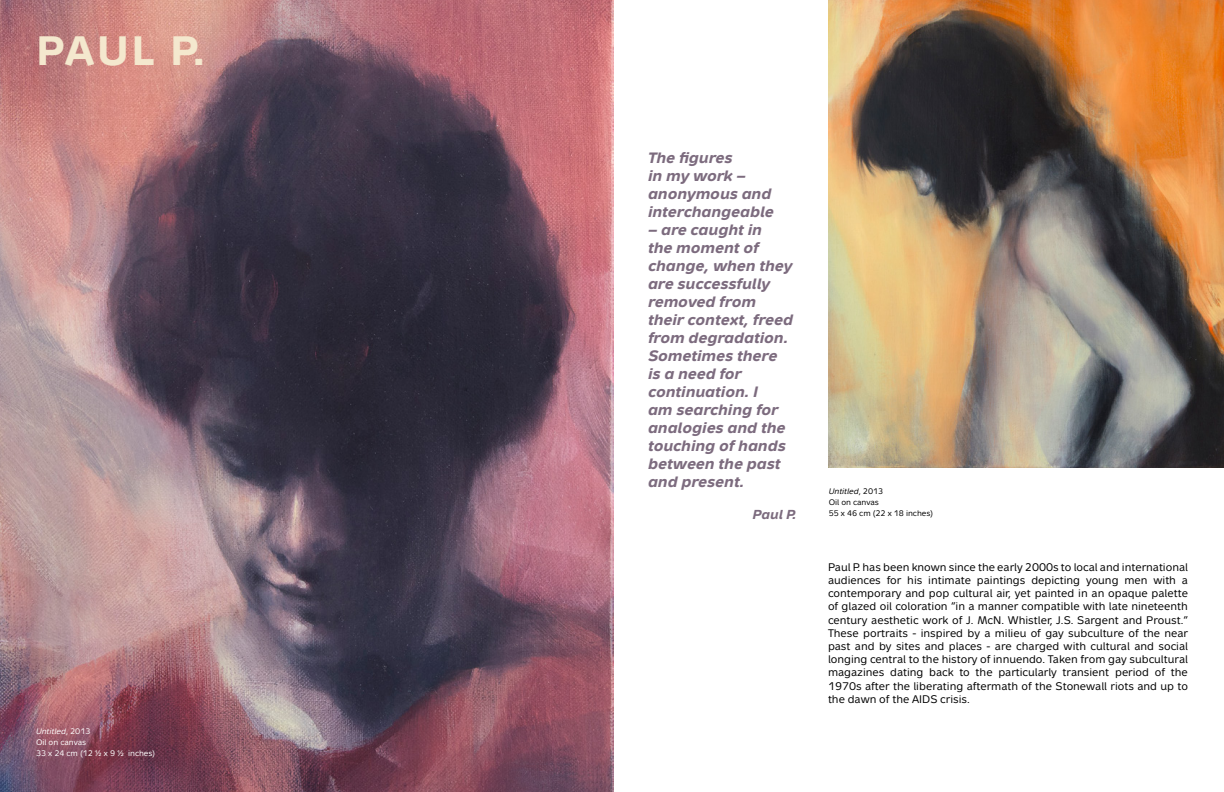
<style>
.page{position:relative;width:1224px;height:792px;background:#fff}
.page>*{position:absolute;margin:0;border:0;box-sizing:border-box;transform-origin:0 0}
.t1{font:700 41px "Metron Text OT";color:#f4e8ce}
.t2{font:italic 700 15px/18px "Metron Text OT";color:#7c6b7e}
.t3{font:italic 700 13px "Metron Text OT";color:#7c6b7e}
.t4{font:11px/13.2px "Metron Text OT";color:#000;text-align:justify}
.t5{font:8px/11px "Metron Text OT";color:#fff}
.t6{font:8px/11px "Metron Text OT";color:#000}
.s1{font-style:italic}
</style>
<div class="page">
<img style="left:0;top:0;width:613px;height:792px">
<img style="left:829px;top:0;width:395px;height:468px">
<h1 class="t1" style="left:36px;top:24px;width:170px">PAUL P.</h1>
<p class="t5" style="left:36px;top:726px;width:121px"><span class="s1">Untitled</span>, 2013<br>Oil on canvas<br>33 x 24 cm (12 ½ x 9 ½ inches)</p>
<h2 class="t2" style="left:648px;top:149px;width:127px">The figures<br>in my work – anonymous and interchangeable</h2>
<p class="t2" style="left:648px;top:221px;width:146px">– are caught in<br>the moment of change, when they are successfully removed from their context, freed from degradation.<br>Sometimes there is a need for continuation. I<br>am searching for analogies and the touching of hands between the past and present.</p>
<p class="t3" style="left:753px;top:507px;width:45px">Paul P.</p>
<p class="t6" style="left:829px;top:485px;width:106px"><span class="s1">Untitled</span>, 2013<br>Oil on canvas<br>55 x 46 cm (22 x 18 inches)</p>
<p class="t4" style="left:828px;top:560px;width:362px">Paul P. has been known since the early 2000s to local and international audiences for his intimate paintings depicting young men with a contemporary and pop cultural air, yet painted in an opaque palette of glazed oil coloration “in a manner compatible with late nineteenth century aesthetic work of J. McN. Whistler, J.S. Sargent and Proust.” These portraits - inspired by a milieu of gay subculture of the near past and by sites and places - are charged with cultural and social longing central to the history of innuendo. Taken from gay subcultural magazines dating back to the particularly transient period of the 1970s after the liberating aftermath of the Stonewall riots and up to the dawn of the AIDS crisis.</p>
</div>
